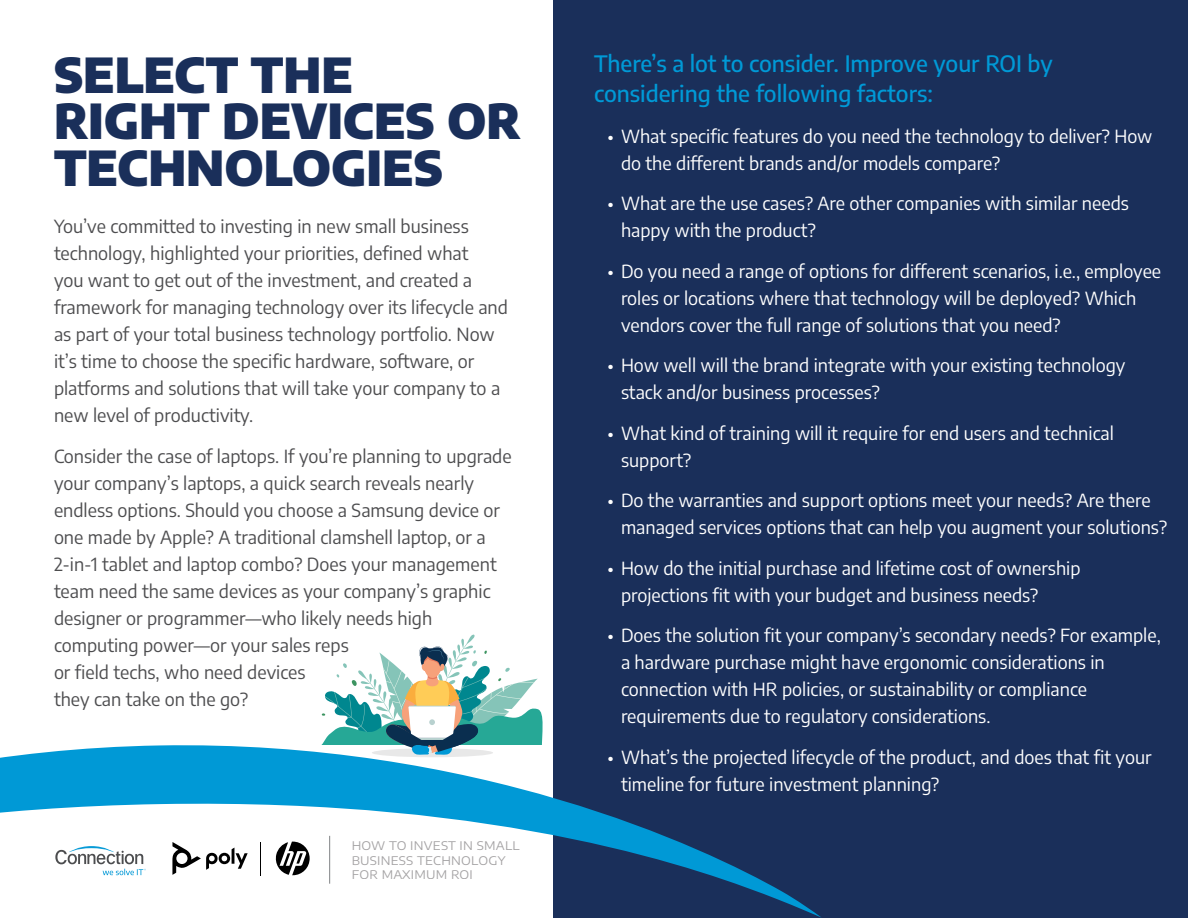
<style>
.page{position:relative;width:1188px;height:918px;background:#fff}
.page>*{position:absolute;margin:0;border:0;box-sizing:border-box;transform-origin:0 0}
.t1{font:900 48px/46.5px "Encode Sans";color:#1a2f5a}
.t2{font:500 22.5px/30px "Encode Sans";color:#0099d6}
.t3{font:18px/27px "Encode Sans";color:#fff}
.t4{font:18px/27px "Encode Sans";color:#4d4d4f}
.t5{font:11.85px/14.2px "Encode Sans Expanded";letter-spacing:.02em;color:#676466}
</style>
<div class="page">
<svg style="left:321px;top:634px;width:222px;height:106px"></svg>
<div style="left:554px;top:0;width:634px;height:918px;background:#1a2f5a"></div>
<svg style="left:0;top:740px;width:821px;height:178px"></svg>
<hr style="left:329px;top:836px;width:1px;height:48px;background:#818386">
<svg style="left:172px;top:842px;width:76px;height:33px"></svg>
<svg style="left:274px;top:841px;width:36px;height:34px"></svg>
<hr style="left:261px;top:842px;width:1px;height:33px;background:#000">
<svg style="left:55px;top:846px;width:91px;height:29px"></svg>
<h1 class="t1" style="left:54px;top:48px;width:468px">SELECT THE<br>RIGHT DEVICES OR<br>TECHNOLOGIES</h1>
<p class="t4" style="left:54px;top:212px;width:455px">You’ve committed to investing in new small business technology, highlighted your priorities, defined what<br>you want to get out of the investment, and created a framework for managing technology over its lifecycle and as part of your total business technology portfolio. Now it’s time to choose the specific hardware, software, or platforms and solutions that will take your company to a new level of productivity.</p>
<p class="t4" style="left:54px;top:442px;width:459px">Consider the case of laptops. If you’re planning to upgrade your company’s laptops, a quick search reveals nearly endless options. Should you choose a Samsung device or one made by Apple? A traditional clamshell laptop, or a 2-in-1 tablet and laptop combo? Does your management team need the same devices as your company’s graphic designer or programmer—who likely needs high computing power—or your sales reps<br>or field techs, who need devices<br>they can take on the go?</p>
<p class="t5" style="left:352px;top:838px;width:170px">HOW TO INVEST IN SMALL<br>BUSINESS TECHNOLOGY<br>FOR MAXIMUM ROI</p>
<p class="t2" style="left:594px;top:48px;width:460px">There’s a lot to consider. Improve your ROI by considering the following factors:</p>
<p class="t3" style="left:621px;top:122px;width:533px;text-indent:-14px">• What specific features do you need the technology to deliver? How do the different brands and/or models compare?</p>
<p class="t3" style="left:621px;top:189px;width:509px;text-indent:-14px">• What are the use cases? Are other companies with similar needs happy with the product?</p>
<p class="t3" style="left:621px;top:257px;width:542px;text-indent:-14px">• Do you need a range of options for different scenarios, i.e., employee roles or locations where that technology will be deployed? Which vendors cover the full range of solutions that you need?</p>
<p class="t3" style="left:621px;top:351px;width:506px;text-indent:-14px">• How well will the brand integrate with your existing technology stack and/or business processes?</p>
<p class="t3" style="left:621px;top:419px;width:495px;text-indent:-14px">• What kind of training will it require for end users and technical support?</p>
<p class="t3" style="left:621px;top:486px;width:548px;text-indent:-14px">• Do the warranties and support options meet your needs? Are there managed services options that can help you augment your solutions?</p>
<p class="t3" style="left:621px;top:554px;width:461px;text-indent:-14px">• How do the initial purchase and lifetime cost of ownership projections fit with your budget and business needs?</p>
<p class="t3" style="left:621px;top:621px;width:541px;text-indent:-14px">• Does the solution fit your company’s secondary needs? For example, a hardware purchase might have ergonomic considerations in connection with HR policies, or sustainability or compliance requirements due to regulatory considerations.</p>
<p class="t3" style="left:621px;top:743px;width:532px;text-indent:-14px">• What’s the projected lifecycle of the product, and does that fit your timeline for future investment planning?</p>
</div>
